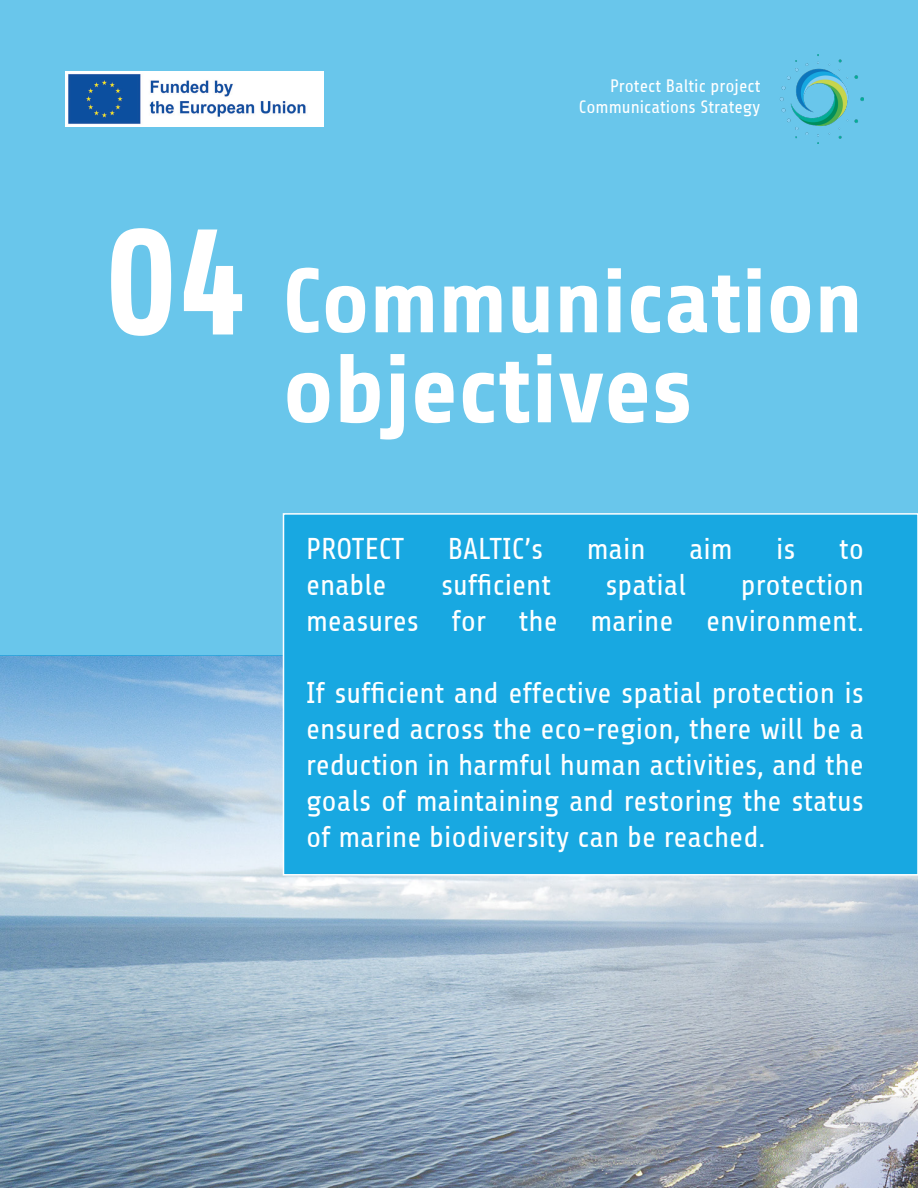
<style>
.page{position:relative;width:918px;height:1188px;background:#fff}
.page>*{position:absolute;margin:0;border:0;box-sizing:border-box;transform-origin:0 0}
.t1{font:700 150px "Share";color:#fff}
.t2{font:700 97.5px "Share";color:#fff}
.t3{font:700 91.5px "Share";color:#fff}
.t4{font:30px/36px "Share";color:#fff;text-align:right}
.t5{font:18px/21.6px "Share";color:#fff;text-align:right}
</style>
<div class="page">
<img style="left:0;top:655px;width:918px;height:533px">
<div style="left:0;top:0;width:918px;height:655px;background:#69c6eb"></div>
<img style="left:780px;top:54px;width:84px;height:90px">
<div style="left:284px;top:514px;width:634px;height:361px;background:#18a8e1"></div>
<div style="left:283px;top:513px;width:635px;height:363px;border:2px solid #fff"></div>
<img style="left:66px;top:72px;width:258px;height:54px">
<p class="t1" style="left:106px;top:202px;width:142px">04</p>
<p class="t5" style="left:579px;top:75px;width:183px">Protect Baltic project<br>Communications Strategy</p>
<p class="t3" style="left:283px;top:251px;width:582px">Communication</p>
<p class="t2" style="left:283px;top:336px;width:412px">objectives</p>
<p class="t4" style="left:306px;top:532px;width:100px">PROTECT</p>
<p class="t4" style="left:448px;top:532px;width:97px">BALTIC’s</p>
<p class="t4" style="left:587px;top:532px;width:60px">main</p>
<p class="t4" style="left:689px;top:532px;width:45px">aim</p>
<p class="t4" style="left:776px;top:532px;width:21px">is</p>
<p class="t4" style="left:839px;top:532px;width:26px">to</p>
<p class="t4" style="left:306px;top:568px;width:82px">enable</p>
<p class="t4" style="left:441px;top:568px;width:111px">sufficient</p>
<p class="t4" style="left:605px;top:568px;width:82px">spatial</p>
<p class="t4" style="left:306px;top:568px;width:560px">protection<br>measures for the marine environment.</p>
<p class="t4" style="left:306px;top:676px;width:560px;text-align:justify">If sufficient and effective spatial protection is ensured across the eco-region, there will be a reduction in harmful human activities, and the goals of maintaining and restoring the status of marine biodiversity can be reached.</p>
</div>
